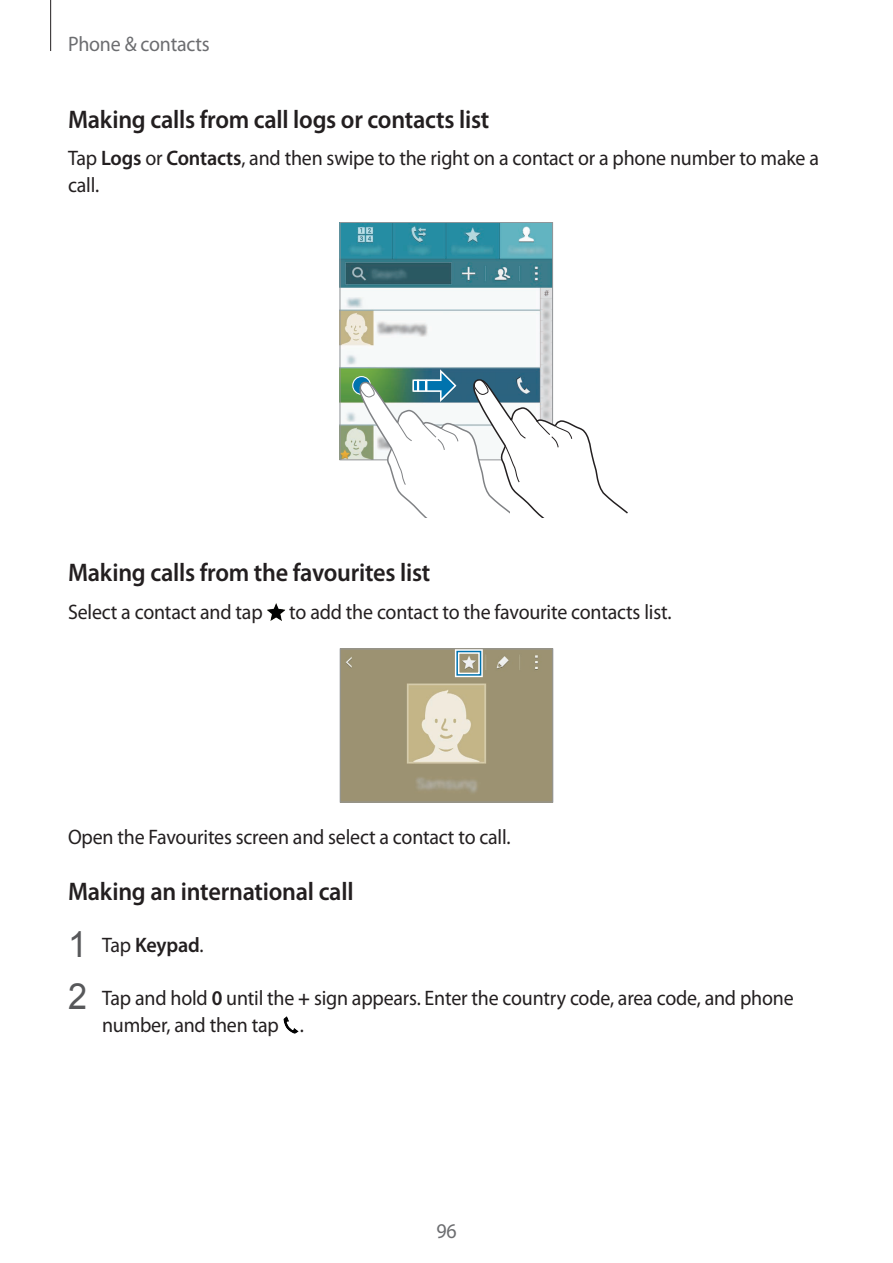
<style>
.page{position:relative;width:893px;height:1263px;background:#fff}
.page>*{position:absolute;margin:0;border:0;box-sizing:border-box;transform-origin:0 0}
.t1{font:600 25.5px "Myriad Pro";letter-spacing:-.01em;color:#231f20;scale:.95 1}
.t2{font:21px/27px "Myriad Pro";letter-spacing:-.01em;color:#231f20;scale:.95 1}
.t3{font:21px "Myriad Pro";letter-spacing:-.01em;color:#6c6d70;scale:.95 1}
.t4{font:600 21px "Myriad Pro";letter-spacing:-.01em;color:#231f20;scale:.96 1}
.s1{font-weight:600}
.s2{font-family:"Arial";font-weight:400;font-size:36px;color:#57585a}
.s3{font-weight:400}
.s4{font-family:"Arial";font-size:36px;color:#57585a}
</style>
<div class="page">
<hr style="left:50px;top:0;width:1px;height:51px;background:#231f20">
<svg style="left:339px;top:222px;width:214px;height:239px"></svg>
<svg style="left:353px;top:376px;width:18px;height:18px"></svg>
<div style="left:352px;top:376px;width:19px;height:19px;border:1px solid #fff;border-radius:50%"></div>
<svg style="left:359px;top:367px;width:269px;height:150px"></svg>
<img style="left:267px;top:603px;width:18px;height:18px">
<svg style="left:339px;top:648px;width:215px;height:154px"></svg>
<div style="left:455px;top:649px;width:28px;height:28px;border:4px solid #fff"></div>
<div style="left:456px;top:651px;width:25px;height:25px;border:2px solid #0073ae"></div>
<img style="left:283px;top:1016px;width:16px;height:18px">
<p class="t3" style="left:68px;top:31px;width:151px">Phone &amp; contacts</p>
<p class="t1" style="left:68px;top:103px;width:445px">Making calls from call logs or contacts list</p>
<p class="t2" style="left:68px;top:144px;width:792px">Tap <span class="s1">Logs</span> or <span class="s1">Contacts</span>, and then swipe to the right on a contact or a phone number to make a call.</p>
<p class="t1" style="left:68px;top:556px;width:383px">Making calls from the favourites list</p>
<p class="t2" style="left:68px;top:598px;width:206px">Select a contact and tap</p>
<p class="t2" style="left:289px;top:598px;width:404px">to add the contact to the favourite contacts list.</p>
<p class="t2" style="left:68px;top:823px;width:467px">Open the Favourites screen and select a contact to call.</p>
<p class="t1" style="left:68px;top:875px;width:302px">Making an international call</p>
<p class="t4" style="left:68px;top:932px;width:143px"><span class="s2">1</span> <span class="s3">Tap</span> Keypad<span class="s3">.</span></p>
<p class="t2" style="left:102px;top:984px;width:730px;text-indent:-34px"><span class="s4">2</span> Tap and hold <span class="s1">0</span> until the <span class="s1">+</span> sign appears. Enter the country code, area code, and phone number, and then tap .</p>
<p class="t3" style="left:436px;top:1218px;width:23px">96</p>
</div>
